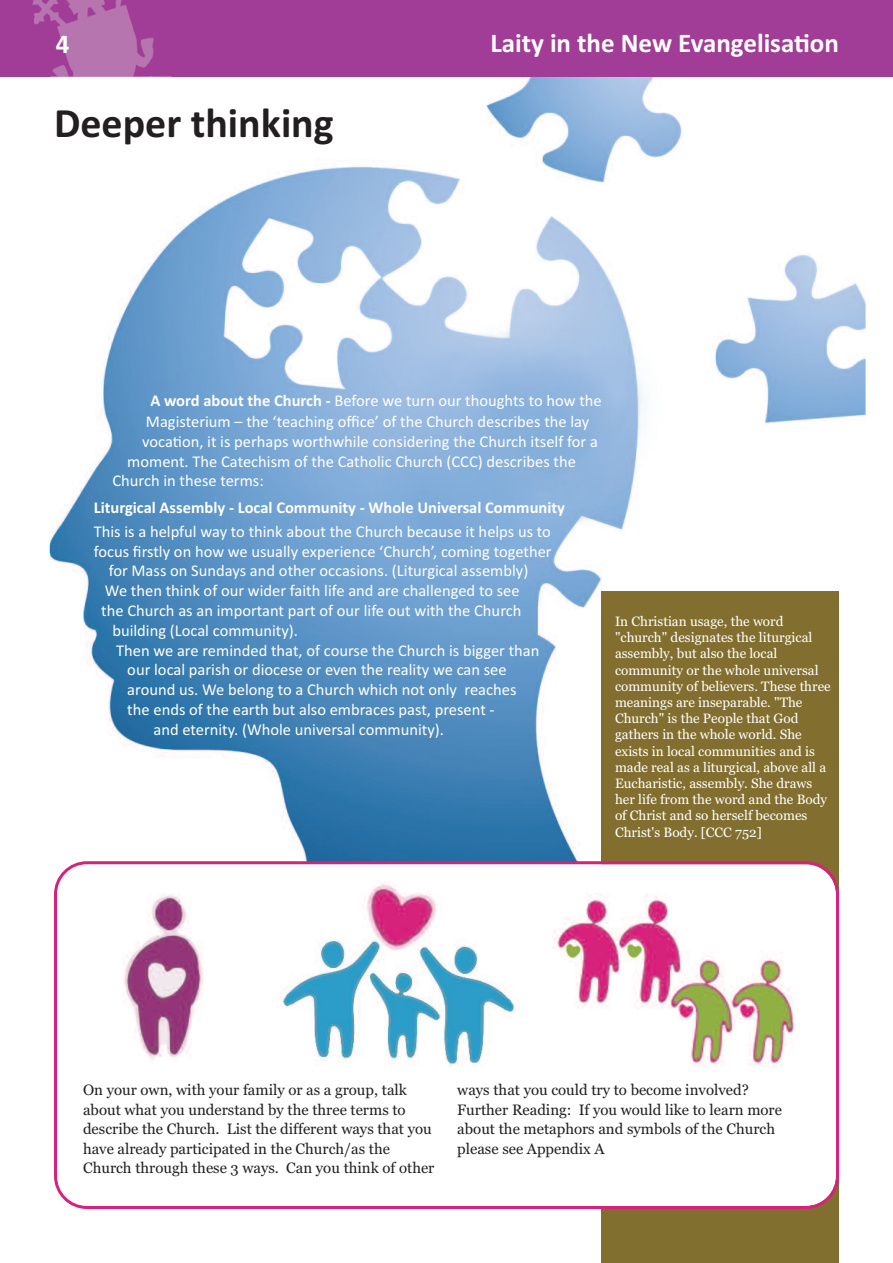
<style>
.page{position:relative;width:893px;height:1263px;background:#fff}
.page>*{position:absolute;margin:0;border:0;box-sizing:border-box;transform-origin:0 0}
.t1{font:700 42px "Calibri";color:#231f20}
.t2{font:700 27px "Calibri";color:#fff}
.t3{font:16.5px "Calibri";color:#fff}
.t4{font:700 16.5px "Calibri";color:#fff}
.t5{font:15px/19.5px "Georgia";color:#231f20}
.t6{font:13.5px/16.2px "Georgia";color:#fff}
.s1{font-weight:700}
</style>
<div class="page">
<div style="left:601px;top:592px;width:238px;height:671px;background:#816f2f"></div>
<img style="left:50px;top:76px;width:816px;height:785px">
<img style="left:601px;top:592px;width:238px;height:269px">
<div style="left:0;top:0;width:893px;height:76px;background:#a13d96"></div>
<img style="left:51px;top:76px;width:121px;height:2px">
<img style="left:32px;top:0;width:122px;height:76px">
<svg style="left:54px;top:861px;width:785px;height:348px"></svg>
<img style="left:99px;top:889px;width:141px;height:178px">
<div style="left:278px;top:878px;width:251px;height:188px;background:#fff"></div>
<img style="left:282px;top:883px;width:234px;height:183px">
<div style="left:552px;top:880px;width:254px;height:186px;background:#fff"></div>
<img style="left:553px;top:894px;width:242px;height:172px">
<h2 class="t2" style="left:56px;top:28px;width:15px">4</h2>
<h2 class="t2" style="left:490px;top:27px;width:350px">Laity in the New Evangelisation</h2>
<h1 class="t1" style="left:54px;top:97px;width:281px">Deeper thinking</h1>
<p class="t3" style="left:150px;top:391px;width:453px"><span class="s1">A word about the Church -</span> Before we turn our thoughts to how the</p>
<p class="t3" style="left:146px;top:412px;width:445px">Magisterium – the ‘teaching office’ of the Church describes the lay</p>
<p class="t3" style="left:142px;top:431px;width:457px">vocation, it is perhaps worthwhile considering the Church itself for a</p>
<p class="t3" style="left:127px;top:451px;width:450px">moment. The Catechism of the Catholic Church (CCC) describes the</p>
<p class="t3" style="left:112px;top:471px;width:153px">Church in these terms:</p>
<p class="t4" style="left:94px;top:498px;width:473px">Liturgical Assembly - Local Community - Whole Universal Community</p>
<p class="t3" style="left:94px;top:521px;width:459px">This is a helpful way to think about the Church because it helps us to</p>
<p class="t3" style="left:94px;top:541px;width:459px">focus firstly on how we usually experience ‘Church’, coming together</p>
<p class="t3" style="left:109px;top:561px;width:421px">for Mass on Sundays and other occasions. (Liturgical assembly)</p>
<p class="t3" style="left:105px;top:581px;width:416px">We then think of our wider faith life and are challenged to see</p>
<p class="t3" style="left:101px;top:601px;width:422px">the Church as an important part of our life out with the Church</p>
<p class="t3" style="left:112px;top:620px;width:187px">building (Local community).</p>
<p class="t3" style="left:116px;top:640px;width:425px">Then we are reminded that, of course the Church is bigger than</p>
<p class="t3" style="left:127px;top:660px;width:381px">our local parish or diocese or even the reality we can see</p>
<p class="t3" style="left:127px;top:680px;width:391px">around us. We belong to a Church which not only reaches</p>
<p class="t3" style="left:127px;top:700px;width:369px">the ends of the earth but also embraces past, present -</p>
<p class="t3" style="left:153px;top:719px;width:292px">and eternity. (Whole universal community).</p>
<p class="t6" style="left:615px;top:613px;width:217px">In Christian usage, the word "church" designates the liturgical assembly, but also the local community or the whole universal community of believers. These three meanings are inseparable. "The<br>Church" is the People that God gathers in the whole world. She exists in local communities and is made real as a liturgical, above all a<br>Eucharistic, assembly. She draws her life from the word and the Body of Christ and so herself becomes<br>Christ's Body. [CCC 752]</p>
<p class="t5" style="left:83px;top:1080px;width:353px">On your own, with your family or as a group, talk about what you understand by the three terms to describe the Church. List the different ways that you have already participated in the Church/as the Church through these 3 ways. Can you think of other</p>
<p class="t5" style="left:457px;top:1080px;width:326px">ways that you could try to become involved?<br>Further Reading: If you would like to learn more about the metaphors and symbols of the Church please see Appendix A</p>
</div>
